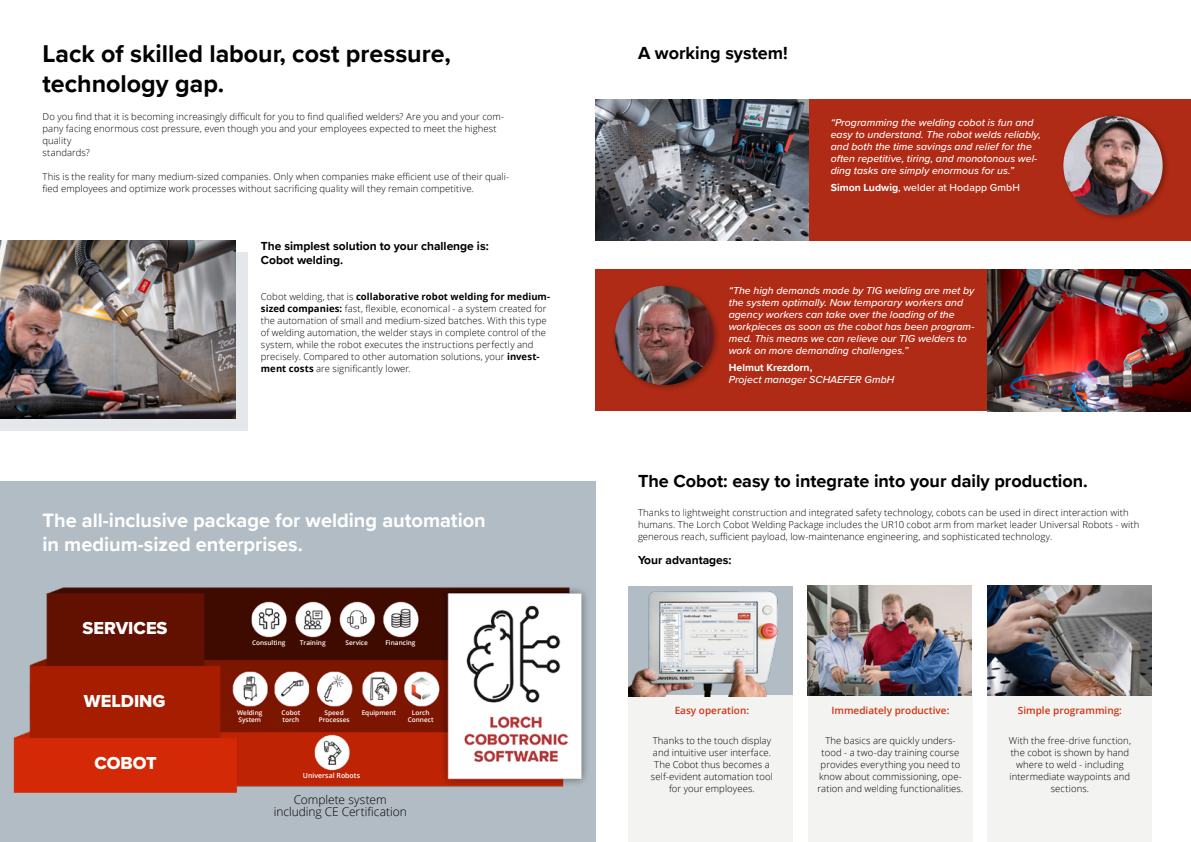
<style>
.page{position:relative;width:1191px;height:842px;background:#fff}
.page>*{position:absolute;margin:0;border:0;box-sizing:border-box;transform-origin:0 0}
.t1{font:700 25px/30px "Proxima Nova";color:#020203}
.t2{font:700 20px/24px "Proxima Nova";color:#fff}
.t3{font:700 18px "Proxima Nova";color:#000}
.t4{font:18px "Proxima Nova Extrabld";color:#fff}
.t5{font:700 12px/14.4px "Proxima Nova";color:#000}
.t6{font:300 12px/12px "Open Sans";letter-spacing:-.005em;color:#000;text-align:center}
.t7{font:italic 500 10.5px/12px "Proxima Nova";color:#fff}
.t8{font:500 10.5px "Proxima Nova";letter-spacing:.005em;color:#fff}
.t9{font:700 10.5px "Proxima Nova";color:#fff}
.t10{font:600 10px "Open Sans";color:#d4310f}
.t11{font:300 9.5px/12px "Open Sans";letter-spacing:.01em;color:#000}
.t12{font:600 7px "Open Sans";color:#fff}
.t13{font:600 6.5px/7px "Open Sans";color:#fff}
.s1{font-weight:700}
</style>
<div class="page">
<div style="left:0;top:481px;width:595px;height:361px;background:#b2bcc4"></div>
<div style="left:627px;top:695px;width:165px;height:147px;background:#f3f3f2"></div>
<div style="left:808px;top:695px;width:165px;height:147px;background:#f3f3f2"></div>
<div style="left:987px;top:695px;width:165px;height:147px;background:#f3f3f2"></div>
<img style="left:628px;top:586px;width:164px;height:110px">
<img style="left:807px;top:586px;width:165px;height:109px">
<img style="left:987px;top:586px;width:164px;height:109px">
<div style="left:0;top:252px;width:247px;height:178px;background:#e4e8eb"></div>
<img style="left:0;top:241px;width:236px;height:178px">
<div style="left:808px;top:99px;width:383px;height:142px;background:#b02b15"></div>
<div style="left:1060px;top:113px;width:110px;height:110px;background:#000;opacity:.3"></div>
<img style="left:1063px;top:116px;width:99px;height:99px;border-radius:50px">
<div style="left:595px;top:269px;width:395px;height:142px;background:#b02b15"></div>
<div style="left:611px;top:282px;width:110px;height:110px;background:#000;opacity:.3"></div>
<img style="left:615px;top:286px;width:99px;height:99px;border-radius:50px">
<img style="left:987px;top:269px;width:204px;height:142px">
<img style="left:595px;top:99px;width:213px;height:142px">
<img style="left:13px;top:560px;width:583px;height:276px">
<h1 class="t1" style="left:43px;top:38px;width:410px">Lack of skilled labour, cost pressure, technology gap.</h1>
<p class="t11" style="left:43px;top:110px;width:463px">Do you find that it is becoming increasingly difficult for you to find qualified welders? Are you and your com&shy;pany facing enormous cost pressure, even though you and your employees expected to meet the highest quality<br>standards?</p>
<p class="t11" style="left:43px;top:170px;width:468px">This is the reality for many medium-sized companies. Only when companies make efficient use of their quali&shy;fied employees and optimize work processes without sacrificing quality will they remain competitive.</p>
<p class="t5" style="left:261px;top:239px;width:229px">The simplest solution to your challenge is:<br>Cobot welding.</p>
<p class="t11" style="left:261px;top:290px;width:291px">Cobot welding, that is <span class="s1">collaborative robot welding for medium&shy;sized companies:</span> fast, flexible, economical - a system created for the automation of small and medium-sized batches. With this type of welding automation, the welder stays in complete control of the system, while the robot executes the instructions perfectly and precisely. Compared to other automation solutions, your <span class="s1">invest&shy;ment costs</span> are significantly lower.</p>
<h2 class="t2" style="left:43px;top:508px;width:445px">The all-inclusive package for welding automation in medium-sized enterprises.</h2>
<h3 class="t4" style="left:83px;top:615px;width:86px">SERVICES</h3>
<h3 class="t4" style="left:84px;top:687px;width:83px">WELDING</h3>
<h3 class="t4" style="left:94px;top:750px;width:64px">COBOT</h3>
<p class="t13" style="left:252px;top:639px;width:35px">Consulting</p>
<p class="t13" style="left:300px;top:639px;width:27px">Training</p>
<p class="t13" style="left:345px;top:639px;width:24px">Service</p>
<p class="t13" style="left:385px;top:639px;width:32px">Financing</p>
<p class="t13" style="left:237px;top:709px;width:27px">Welding<br>System</p>
<p class="t13" style="left:282px;top:709px;width:20px">Cobot torch</p>
<p class="t13" style="left:319px;top:709px;width:32px;text-align:center">Speed<br>Processes</p>
<p class="t13" style="left:362px;top:709px;width:36px">Equipment</p>
<p class="t13" style="left:408px;top:709px;width:27px;text-align:center">Lorch<br>Connect</p>
<p class="t12" style="left:303px;top:771px;width:59px">Universal Robots</p>
<p class="t6" style="left:274px;top:793px;width:135px">Complete system including CE Certification</p>
<h3 class="t3" style="left:638px;top:40px;width:151px">A working system!</h3>
<p class="t7" style="left:830px;top:116px;width:212px">“Programming the welding cobot is fun and easy to understand. The robot welds reliably, and both the time savings and relief for the often repetitive, tiring, and monotonous wel&shy;ding tasks are simply enormous for us.”</p>
<p class="t8" style="left:830px;top:180px;width:191px"><span class="s1">Simon Ludwig</span>, welder at Hodapp GmbH</p>
<p class="t7" style="left:729px;top:284px;width:247px">“The high demands made by TIG welding are met by the system optimally. Now temporary workers and agency workers can take over the loading of the workpieces as soon as the cobot has been program&shy;med. This means we can relieve our TIG welders to work on more demanding challenges.”</p>
<p class="t9" style="left:729px;top:360px;width:85px">Helmut Krezdorn,</p>
<p class="t7" style="left:729px;top:373px;width:167px">Project manager SCHAEFER GmbH</p>
<h3 class="t3" style="left:638px;top:467px;width:451px">The Cobot: easy to integrate into your daily production.</h3>
<p class="t11" style="left:638px;top:506px;width:503px">Thanks to lightweight construction and integrated safety technology, cobots can be used in direct interaction with humans. The Lorch Cobot Welding Package includes the UR10 cobot arm from market leader Universal Robots - with generous reach, sufficient payload, low-maintenance engineering, and sophisticated technology.</p>
<p class="t5" style="left:638px;top:553px;width:95px">Your advantages:</p>
<p class="t10" style="left:674px;top:703px;width:76px">Easy operation:</p>
<p class="t11" style="left:651px;top:734px;width:123px;text-align:center">Thanks to the touch display and intuitive user interface.<br>The Cobot thus becomes a self-evident automation tool for your employees.</p>
<p class="t10" style="left:831px;top:703px;width:119px">Immediately productive:</p>
<p class="t11" style="left:817px;top:734px;width:147px;text-align:center">The basics are quickly unders&shy;tood - a two-day training course provides everything you need to know about commissioning, ope&shy;ration and welding functionalities.</p>
<p class="t10" style="left:1018px;top:703px;width:106px">Simple programming:</p>
<p class="t11" style="left:1008px;top:734px;width:124px;text-align:center">With the free-drive function, the cobot is shown by hand where to weld - including intermediate waypoints and sections.</p>
</div>
